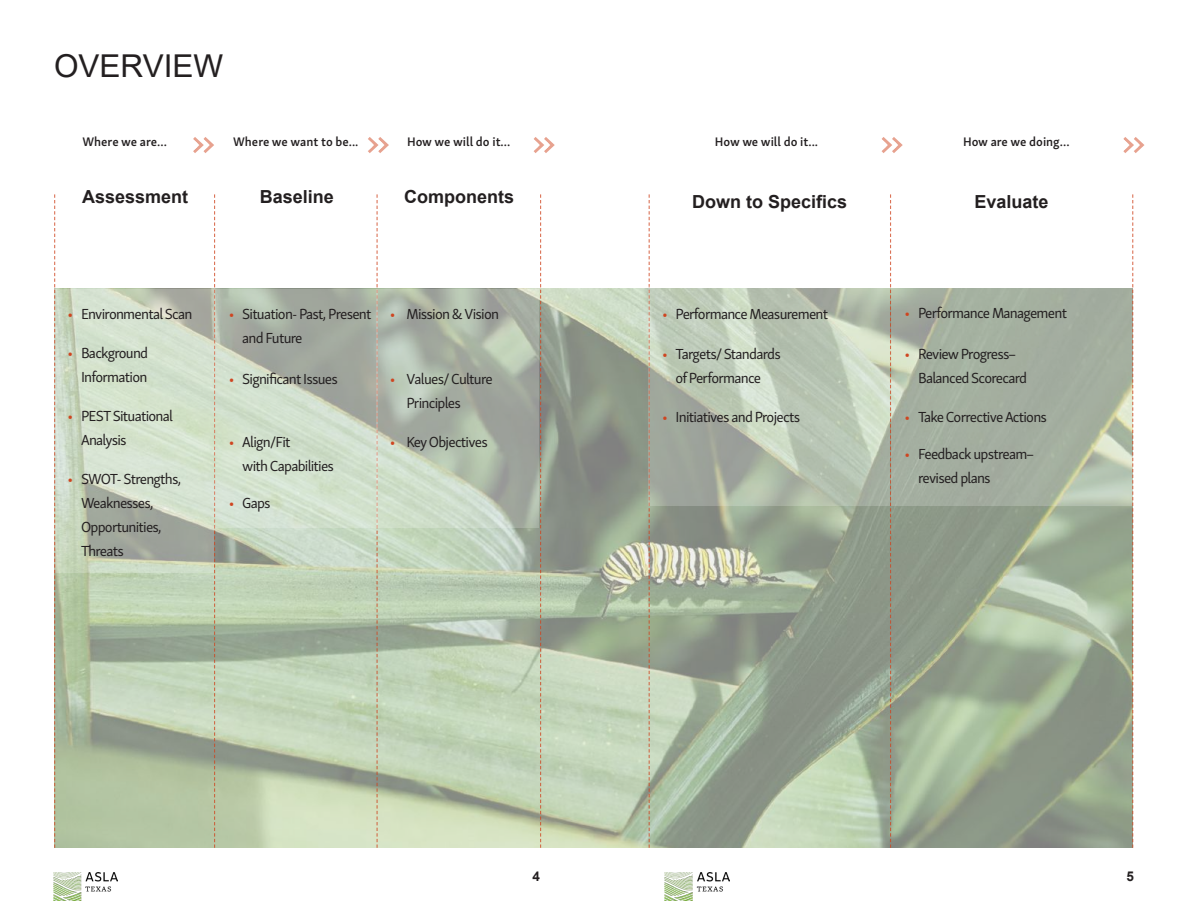
<style>
.page{position:relative;width:1188px;height:918px;background:#fff}
.page>*{position:absolute;margin:0;border:0;box-sizing:border-box;transform-origin:0 0}
.t1{font:31.5px "Arial";color:#231f20}
.t2{font:700 18px "Arial";color:#231f20}
.t3{font:15px/24px "Skolar Sans Latn";letter-spacing:-.05em;color:#231f20}
.t4{font:700 13.5px "Arial";color:#231f20}
.t5{font:600 12.75px "Skolar Sans Latn";color:#231f20}
.s1{font-weight:100;color:#cf4520}
</style>
<div class="page">
<img style="left:55px;top:289px;width:1077px;height:559px">
<svg style="left:214px;top:194px;width:1px;height:654px"></svg>
<svg style="left:377px;top:194px;width:1px;height:654px"></svg>
<svg style="left:649px;top:194px;width:1px;height:654px"></svg>
<svg style="left:890px;top:194px;width:1px;height:654px"></svg>
<svg style="left:55px;top:289px;width:159px;height:283px;background:#c8d4c1"></svg>
<svg style="left:215px;top:289px;width:162px;height:238px;background:#c0cbbb"></svg>
<svg style="left:377px;top:289px;width:162px;height:238px;background:#b3bbad"></svg>
<svg style="left:648px;top:286px;width:242px;height:220px;background:#b8c3b2"></svg>
<svg style="left:891px;top:286px;width:243px;height:220px;background:#a8b3a3"></svg>
<svg style="left:540px;top:194px;width:1px;height:654px"></svg>
<svg style="left:54px;top:194px;width:1px;height:654px"></svg>
<svg style="left:1132px;top:194px;width:1px;height:654px"></svg>
<svg style="left:368px;top:137px;width:21px;height:16px"></svg>
<svg style="left:533px;top:137px;width:22px;height:16px"></svg>
<svg style="left:1123px;top:137px;width:22px;height:16px"></svg>
<svg style="left:881px;top:137px;width:22px;height:16px"></svg>
<svg style="left:193px;top:137px;width:21px;height:16px"></svg>
<img style="left:664px;top:872px;width:65px;height:28px">
<img style="left:53px;top:872px;width:65px;height:28px">
<h1 class="t1" style="left:54px;top:44px;width:171px">OVERVIEW</h1>
<p class="t5" style="left:82px;top:132px;width:86px">Where we are...</p>
<p class="t5" style="left:233px;top:132px;width:127px">Where we want to be...</p>
<p class="t5" style="left:715px;top:132px;width:105px">How we will do it...</p>
<p class="t5" style="left:963px;top:132px;width:108px">How are we doing...</p>
<p class="t5" style="left:407px;top:132px;width:105px">How we will do it...</p>
<p class="t2" style="left:82px;top:184px;width:108px">Assessment</p>
<p class="t2" style="left:260px;top:184px;width:76px">Baseline</p>
<p class="t2" style="left:404px;top:184px;width:111px">Components</p>
<p class="t2" style="left:692px;top:188px;width:157px">Down to Specifics</p>
<p class="t2" style="left:974px;top:188px;width:76px">Evaluate</p>
<p class="t3" style="left:68px;top:301px;width:127px"><span class="s1">•</span> Environmental Scan</p>
<p class="t3" style="left:68px;top:340px;width:82px;text-align:right"><span class="s1">•</span> Background<br>Information</p>
<p class="t3" style="left:81px;top:403px;width:94px;text-indent:-14px"><span class="s1">•</span> PEST Situational<br>Analysis</p>
<p class="t3" style="left:81px;top:466px;width:102px;text-indent:-14px"><span class="s1">•</span> SWOT- Strengths,<br>Weaknesses,<br>Opportunities,<br>Threats</p>
<p class="t3" style="left:242px;top:301px;width:131px;text-indent:-14px"><span class="s1">•</span> Situation- Past, Present and Future</p>
<p class="t3" style="left:229px;top:365px;width:111px"><span class="s1">•</span> Significant Issues</p>
<p class="t3" style="left:242px;top:428px;width:93px;text-indent:-14px"><span class="s1">•</span> Align/Fit<br>with Capabilities</p>
<p class="t3" style="left:229px;top:490px;width:44px"><span class="s1">•</span> Gaps</p>
<p class="t3" style="left:390px;top:301px;width:111px"><span class="s1">•</span> Mission &amp; Vision</p>
<p class="t3" style="left:406px;top:365px;width:88px;text-indent:-16px"><span class="s1">•</span> Values/ Culture<br>Principles</p>
<p class="t3" style="left:390px;top:428px;width:99px"><span class="s1">•</span> Key Objectives</p>
<p class="t3" style="left:662px;top:300px;width:168px"><span class="s1">•</span> Performance Measurement</p>
<p class="t3" style="left:662px;top:341px;width:120px;text-align:center"><span class="s1">•</span> Targets/ Standards of Performance</p>
<p class="t3" style="left:662px;top:404px;width:140px"><span class="s1">•</span> Initiatives and Projects</p>
<p class="t3" style="left:905px;top:300px;width:164px"><span class="s1">•</span> Performance Management</p>
<p class="t3" style="left:918px;top:340px;width:111px;text-indent:-14px"><span class="s1">•</span> Review Progress-<br>Balanced Scorecard</p>
<p class="t3" style="left:905px;top:403px;width:144px"><span class="s1">•</span> Take Corrective Actions</p>
<p class="t3" style="left:918px;top:441px;width:117px;text-indent:-14px"><span class="s1">•</span> Feedback upstream&shy;revised plans</p>
<p class="t4" style="left:532px;top:867px;width:9px">4</p>
<p class="t4" style="left:1126px;top:867px;width:9px">5</p>
</div>
